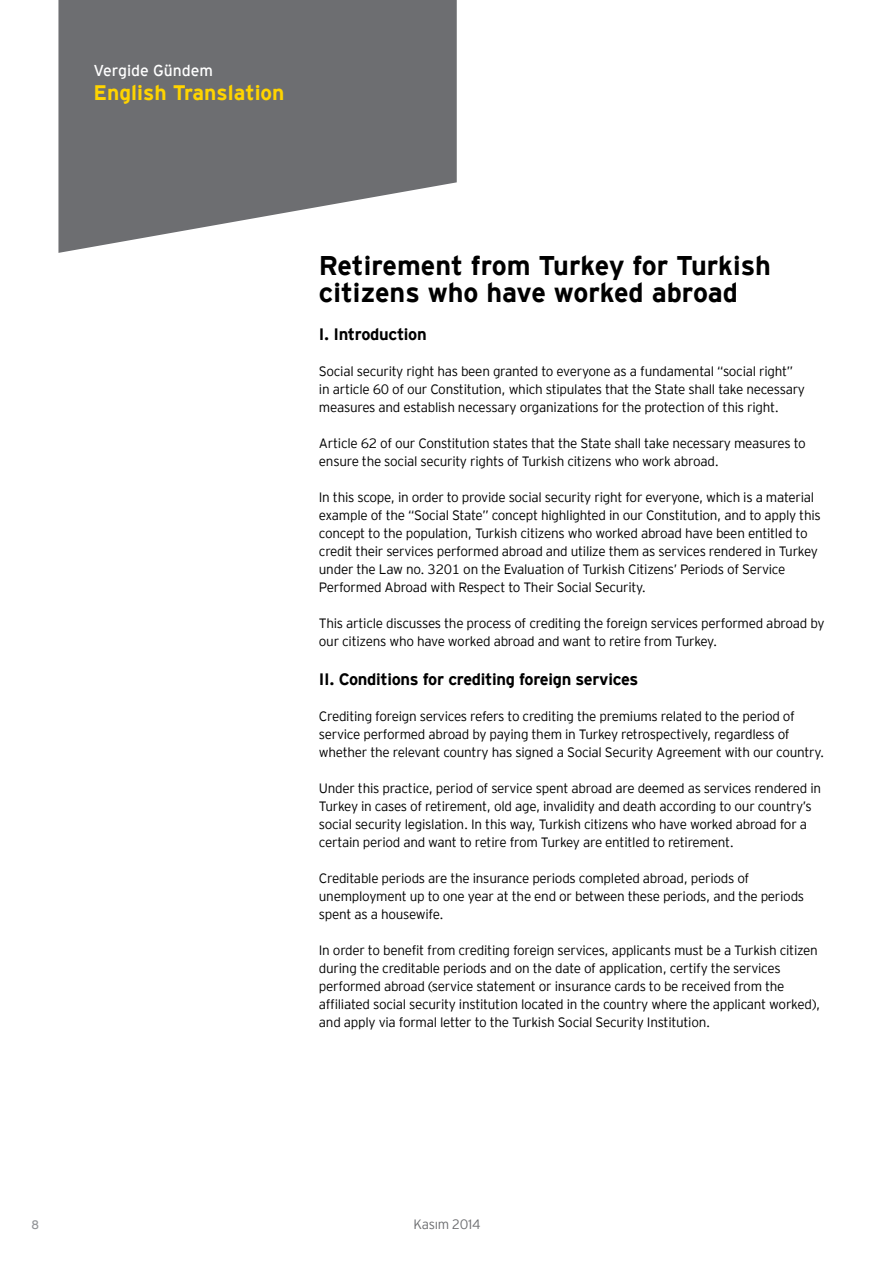
<style>
.page{position:relative;width:893px;height:1263px;background:#fff}
.page>*{position:absolute;margin:0;border:0;box-sizing:border-box;transform-origin:0 0}
.t1{font:700 27px/27px "EY Interstate";color:#000}
.t2{font:700 21px "EY Interstate";color:#ffd400}
.t3{font:700 16.5px "EY Interstate";letter-spacing:-.02em;color:#000}
.t4{font:15.75px "EY Interstate";color:#fff}
.t5{font:300 13.5px/18px "EY Interstate";letter-spacing:-.02em;color:#000}
.t6{font:300 13.5px "EY Interstate";letter-spacing:-.02em;color:#6d6e71}
.t7{font:12.3px "EY Interstate";color:#939598}
</style>
<div class="page">
<svg style="left:58px;top:0;width:399px;height:253px;background:#818285"></svg>
<p class="t4" style="left:94px;top:60px;width:121px">Vergide Gündem</p>
<h2 class="t2" style="left:94px;top:78px;width:192px">English Translation</h2>
<h1 class="t1" style="left:319px;top:250px;width:454px">Retirement from Turkey for Turkish citizens who have worked abroad</h1>
<p class="t3" style="left:319px;top:322px;width:109px">I. Introduction</p>
<p class="t5" style="left:319px;top:361px;width:488px">Social security right has been granted to everyone as a fundamental “social right” in article 60 of our Constitution, which stipulates that the State shall take necessary measures and establish necessary organizations for the protection of this right.</p>
<p class="t5" style="left:319px;top:433px;width:488px">Article 62 of our Constitution states that the State shall take necessary measures to ensure the social security rights of Turkish citizens who work abroad.</p>
<p class="t5" style="left:319px;top:487px;width:503px">In this scope, in order to provide social security right for everyone, which is a material example of the “Social State” concept highlighted in our Constitution, and to apply this concept to the population, Turkish citizens who worked abroad have been entitled to credit their services performed abroad and utilize them as services rendered in Turkey under the Law no. 3201 on the Evaluation of Turkish Citizens’ Periods of Service Performed Abroad with Respect to Their Social Security.</p>
<p class="t5" style="left:319px;top:613px;width:507px">This article discusses the process of crediting the foreign services performed abroad by our citizens who have worked abroad and want to retire from Turkey.</p>
<p class="t3" style="left:319px;top:667px;width:321px">II. Conditions for crediting foreign services</p>
<p class="t5" style="left:319px;top:706px;width:507px">Crediting foreign services refers to crediting the premiums related to the period of service performed abroad by paying them in Turkey retrospectively, regardless of whether the relevant country has signed a Social Security Agreement with our country.</p>
<p class="t5" style="left:319px;top:778px;width:504px">Under this practice, period of service spent abroad are deemed as services rendered in Turkey in cases of retirement, old age, invalidity and death according to our country’s social security legislation. In this way, Turkish citizens who have worked abroad for a certain period and want to retire from Turkey are entitled to retirement.</p>
<p class="t5" style="left:319px;top:868px;width:487px">Creditable periods are the insurance periods completed abroad, periods of unemployment up to one year at the end or between these periods, and the periods spent as a housewife.</p>
<p class="t5" style="left:319px;top:940px;width:503px">In order to benefit from crediting foreign services, applicants must be a Turkish citizen during the creditable periods and on the date of application, certify the services performed abroad (service statement or insurance cards to be received from the affiliated social security institution located in the country where the applicant worked), and apply via formal letter to the Turkish Social Security Institution.</p>
<p class="t7" style="left:31px;top:1215px;width:9px">8</p>
<p class="t6" style="left:413px;top:1215px;width:68px">Kasım 2014</p>
</div>
